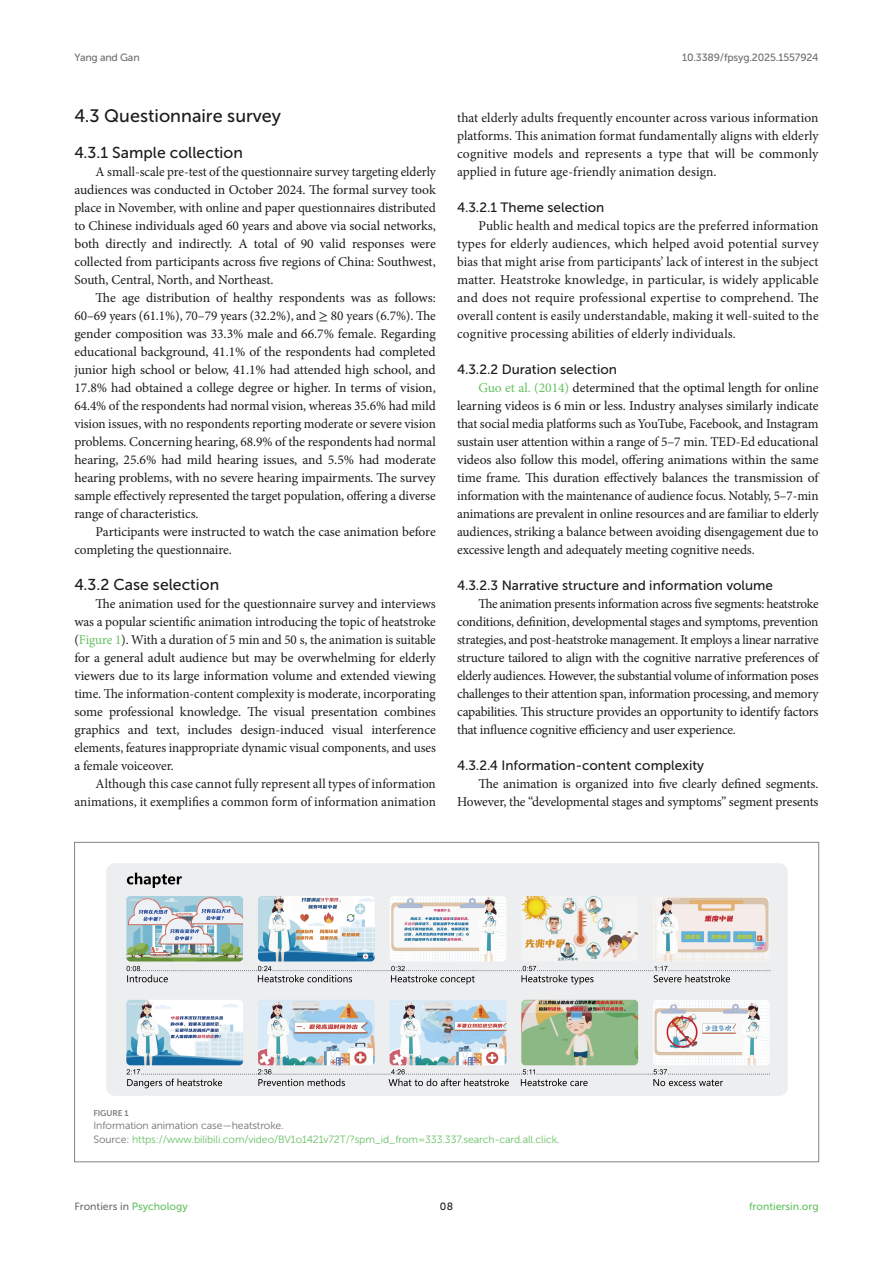
<style>
.page{position:relative;width:893px;height:1263px;background:#fff}
.page>*{position:absolute;margin:0;border:0;box-sizing:border-box;transform-origin:0 0}
.HEAD_2{font:18px "Museo Sans 500";color:#1b1c1b}
.HEAD_3_after_HEAD_2{font:15.75px "Museo Sans 500";color:#1b1c1b}
.HEAD_3{font:15.75px "Museo Sans 500";color:#1b1c1b}
.TEXT{font:13.5px/18px "Minion Pro";letter-spacing:-.005em;color:#1b1c1b;text-align:justify}
.HEAD_4{font:13.5px "Museo Sans 500";color:#1b1c1b}
.FIG_LEG{font:10.5px "Museo Sans 300";letter-spacing:-.01em;color:#65c161}
.t1{font:10.5px "Museo Sans 500";letter-spacing:-.015em;color:#706f70}
.FIG_LEG-2{font:10.5px "Museo Sans 300";letter-spacing:-.01em;color:#706f70}
.t2{font:10.5px "Museo Sans 500";color:#65c161}
.t3{font:10.5px "Museo Sans 500";color:#1b1c1b}
.FIG_HD{font:8.25px "Museo Sans 700";letter-spacing:-.01em;color:#7e7f7f}
.s1{font-family:"STIX General"}
.s2{color:#65c161}
.s3{color:#706f70}
</style>
<div class="page">
<img style="left:106px;top:863px;width:682px;height:233px">
<p class="t1" style="left:74px;top:52px;width:67px">Yang and Gan</p>
<p class="t1" style="left:682px;top:52px;width:138px">10.3389/fpsyg.2025.1557924</p>
<p class="HEAD_2" style="left:74px;top:106px;width:208px">4.3 Questionnaire survey</p>
<p class="HEAD_3_after_HEAD_2" style="left:74px;top:144px;width:170px">4.3.1 Sample collection</p>
<p class="TEXT" style="left:74px;top:163px;width:363px;text-indent:21px">A small-scale pre-test of the questionnaire survey targeting elderly audiences was conducted in October 2024. The formal survey took place in November, with online and paper questionnaires distributed to Chinese individuals aged 60 years and above via social networks, both directly and indirectly. A total of 90 valid responses were collected from participants across five regions of China: Southwest, South, Central, North, and Northeast.</p>
<p class="TEXT" style="left:74px;top:289px;width:363px;text-indent:21px">The age distribution of healthy respondents was as follows:<br>60–69 years (61.1%), 70–79 years (32.2%), and <span class="s1">≥</span> 80 years (6.7%). The gender composition was 33.3% male and 66.7% female. Regarding educational background, 41.1% of the respondents had completed junior high school or below, 41.1% had attended high school, and 17.8% had obtained a college degree or higher. In terms of vision, 64.4% of the respondents had normal vision, whereas 35.6% had mild vision issues, with no respondents reporting moderate or severe vision problems. Concerning hearing, 68.9% of the respondents had normal hearing, 25.6% had mild hearing issues, and 5.5% had moderate hearing problems, with no severe hearing impairments. The survey sample effectively represented the target population, offering a diverse range of characteristics.</p>
<p class="TEXT" style="left:74px;top:523px;width:363px;text-indent:21px">Participants were instructed to watch the case animation before completing the questionnaire.</p>
<p class="HEAD_3" style="left:74px;top:576px;width:146px">4.3.2 Case selection</p>
<p class="TEXT" style="left:74px;top:595px;width:363px;text-indent:21px">The animation used for the questionnaire survey and interviews was a popular scientific animation introducing the topic of heatstroke (<span class="s2">Figure 1</span>). With a duration of 5 min and 50 s, the animation is suitable for a general adult audience but may be overwhelming for elderly viewers due to its large information volume and extended viewing time. The information-content complexity is moderate, incorporating some professional knowledge. The visual presentation combines graphics and text, includes design-induced visual interference elements, features inappropriate dynamic visual components, and uses a female voiceover.</p>
<p class="TEXT" style="left:74px;top:775px;width:363px;text-align:right">Although this case cannot fully represent all types of information animations, it exemplifies a common form of information animation</p>
<p class="TEXT" style="left:457px;top:109px;width:363px">that elderly adults frequently encounter across various information platforms. This animation format fundamentally aligns with elderly cognitive models and represents a type that will be commonly applied in future age-friendly animation design.</p>
<p class="HEAD_4" style="left:457px;top:200px;width:149px">4.3.2.1 Theme selection</p>
<p class="TEXT" style="left:457px;top:217px;width:363px;text-indent:21px">Public health and medical topics are the preferred information types for elderly audiences, which helped avoid potential survey bias that might arise from participants’ lack of interest in the subject matter. Heatstroke knowledge, in particular, is widely applicable and does not require professional expertise to comprehend. The overall content is easily understandable, making it well-suited to the cognitive processing abilities of elderly individuals.</p>
<p class="HEAD_4" style="left:457px;top:362px;width:161px">4.3.2.2 Duration selection</p>
<p class="TEXT" style="left:457px;top:379px;width:363px;text-indent:21px"><span class="s2">Guo et al. (2014)</span> determined that the optimal length for online learning videos is 6 min or less. Industry analyses similarly indicate that social media platforms such as YouTube, Facebook, and Instagram sustain user attention within a range of 5–7 min. TED-Ed educational videos also follow this model, offering animations within the same time frame. This duration effectively balances the transmission of information with the maintenance of audience focus. Notably, 5–7-min animations are prevalent in online resources and are familiar to elderly audiences, striking a balance between avoiding disengagement due to excessive length and adequately meeting cognitive needs.</p>
<p class="HEAD_4" style="left:457px;top:578px;width:318px">4.3.2.3 Narrative structure and information volume</p>
<p class="TEXT" style="left:457px;top:595px;width:363px;text-indent:21px">The animation presents information across five segments: heatstroke conditions, definition, developmental stages and symptoms, prevention strategies, and post-heatstroke management. It employs a linear narrative structure tailored to align with the cognitive narrative preferences of elderly audiences. However, the substantial volume of information poses challenges to their attention span, information processing, and memory capabilities. This structure provides an opportunity to identify factors that influence cognitive efficiency and user experience.</p>
<p class="HEAD_4" style="left:457px;top:758px;width:249px">4.3.2.4 Information-content complexity</p>
<p class="TEXT" style="left:457px;top:775px;width:363px;text-align:right">The animation is organized into five clearly defined segments.<br>However, the “developmental stages and symptoms” segment presents</p>
<p class="FIG_HD" style="left:94px;top:1108px;width:37px">FIGURE 1</p>
<p class="FIG_LEG-2" style="left:94px;top:1120px;width:192px">Information animation case—heatstroke.</p>
<p class="FIG_LEG" style="left:94px;top:1133px;width:467px"><span class="s3">Source:</span> https://www.bilibili.com/video/BV1o1421v72T/?spm_id_from=333.337.search-card.all.click<span class="s3">.</span></p>
<p class="t1" style="left:74px;top:1200px;width:115px">Frontiers in <span class="s2">Psychology</span></p>
<p class="t3" style="left:440px;top:1200px;width:15px">08</p>
<p class="t2" style="left:749px;top:1200px;width:71px">frontiersin.org</p>
</div>
